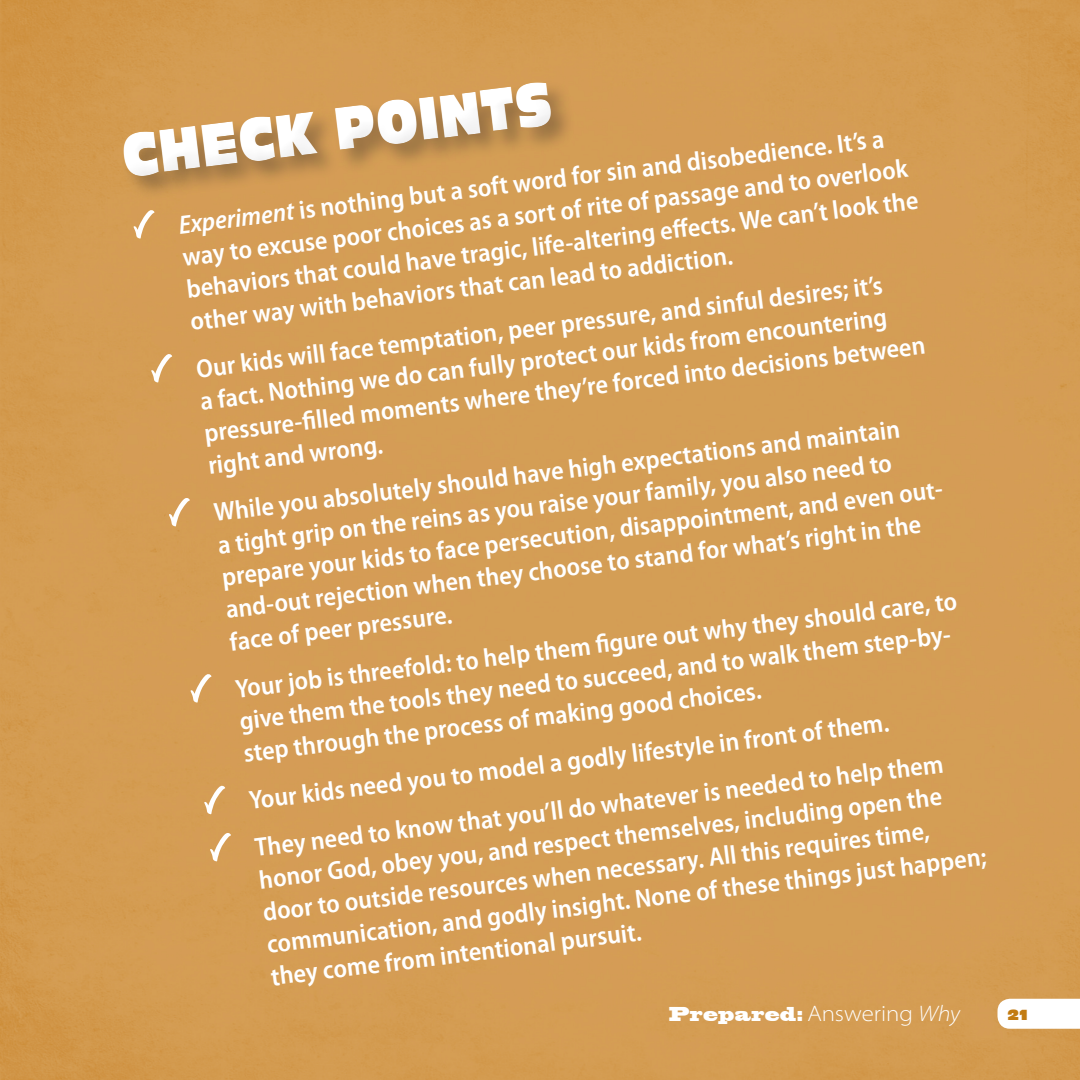
<style>
.page{position:relative;width:1080px;height:1080px;background:#fff}
.page>*{position:absolute;margin:0;border:0;box-sizing:border-box;transform-origin:0 0}
.t1{font:56.25px "Incised 901 BT Nord";color:#fff;scale:.68 1}
.t2{font:600 semi-condensed 26.25px/32.5px "Myriad Pro";color:#fff}
.t3{font:18.75px "Blackoak Std";letter-spacing:.02em;color:#fff;scale:.6 1}
.t4{font:13.75px "Incised 901 BT Nord";color:#c27b11}
.s1{font-style:italic}
.s2{font-family:"Myriad Pro";font-weight:300;font-stretch:semi-expanded;font-size:22.5px}
.s3{font-family:"Myriad Pro";font-weight:300;font-style:italic;font-stretch:semi-expanded;font-size:22.5px}
</style>
<div class="page">
<div style="left:1px;top:0;width:1079px;height:1080px;background:#d49c55"></div>
<svg style="left:998px;top:999px;width:82px;height:30px"></svg>
<div style="left:121px;top:80px;width:455px;height:120px;background:#d49e55"></div>
<div style="left:102px;top:66px;width:461px;height:113px;background:#d49c53"></div>
<svg style="left:112px;top:74px;width:460px;height:122px"></svg>
<svg style="left:134px;top:209px;width:21px;height:30px"></svg>
<svg style="left:151px;top:353px;width:21px;height:30px"></svg>
<svg style="left:169px;top:497px;width:21px;height:29px"></svg>
<svg style="left:191px;top:673px;width:21px;height:30px"></svg>
<svg style="left:204px;top:784px;width:21px;height:30px"></svg>
<svg style="left:210px;top:832px;width:21px;height:29px"></svg>
<h1 class="t1" style="left:118px;top:122px;width:637px;rotate:-7deg">Chec k Points</h1>
<p class="t2" style="left:177px;top:209px;width:738px;rotate:-7deg"><span class="s1">Experiment</span> is nothing but a soft word for sin and disobedience. It’s a way to excuse poor choices as a sort of rite of passage and to overlook behaviors that could have tragic, life-altering eff ects. We can’t look the other way with behaviors that can lead to addiction.</p>
<p class="t2" style="left:194px;top:353px;width:728px;rotate:-7deg">Our kids will face temptation, peer pressure, and sinful desires; it’s<br>a fact. Nothing we do can fully protect our kids from encountering pressure-fi lled moments where they’re forced into decisions between right and wrong.</p>
<p class="t2" style="left:212px;top:497px;width:733px;rotate:-7deg">While you absolutely should have high expectations and maintain<br>a tight grip on the reins as you raise your family, you also need to prepare your kids to face persecution, disappointment, and even out&shy;and-out rejection when they choose to stand for what’s right in the face of peer pressure.</p>
<p class="t2" style="left:234px;top:673px;width:728px;rotate:-7deg">Your job is threefold: to help them fi gure out why they should care, to give them the tools they need to succeed, and to walk them step-by&shy;step through the process of making good choices.</p>
<p class="t2" style="left:247px;top:777px;width:695px;line-height:47.5px;rotate:-7deg">Your kids need you to model a godly lifestyle in front of them.<br>They need to know that you’ll do whatever is needed to help them</p>
<p class="t2" style="left:257px;top:864px;width:726px;rotate:-7deg">honor God, obey you, and respect themselves, including open the door to outside resources when necessary. All this requires time, communication, and godly insight. None of these things just happen; they come from intentional pursuit.</p>
<p class="t3" style="left:669px;top:1001px;width:486px">Prepared: <span class="s2">Answering</span> <span class="s3">Why</span></p>
<p class="t4" style="left:1008px;top:1007px;width:22px">21</p>
</div>
